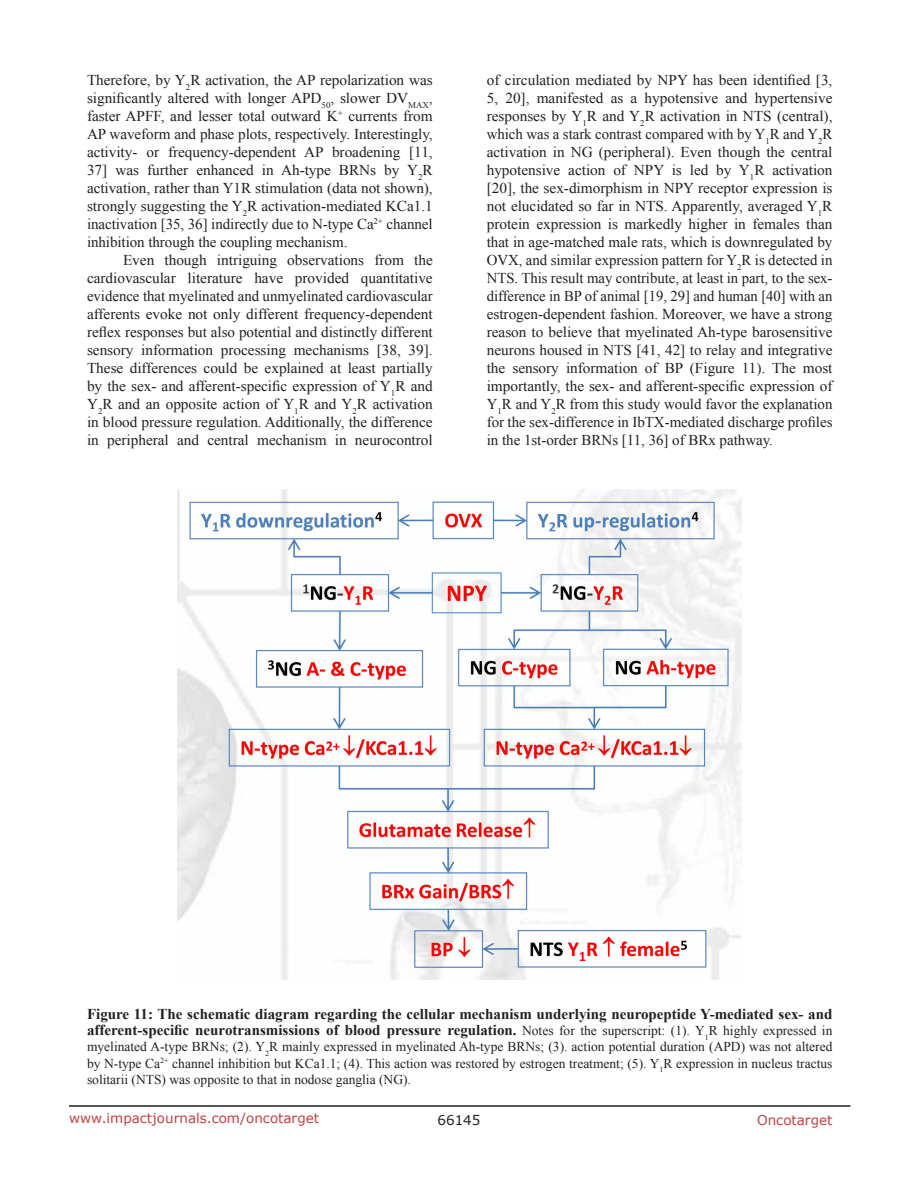
<style>
.page{position:relative;width:918px;height:1188px;background:#fff}
.page>*{position:absolute;margin:0;border:0;box-sizing:border-box;transform-origin:0 0}
.BodyText{font:15px/18px "Times New Roman";color:#231f20;text-align:justify}
.figuretext{font:700 15px/16.2px "Times New Roman";color:#231f20}
.figuretext-2{font:13.5px/16.2px "Times New Roman";color:#231f20;text-align:justify}
.t1{font:13.5px "Verdana";color:#c24141}
.t2{font:13.5px "Verdana";color:#231f20}
.s1{font-weight:400;font-size:13.5px}
</style>
<div class="page">
<hr style="left:69px;top:1105px;width:781px;height:2px;background:#231f20">
<img style="left:177px;top:489px;width:565px;height:491px">
<p class="BodyText" style="left:87px;top:71px;width:347px">Therefore, by Y<sub>2</sub>R activation, the AP repolarization was significantly altered with longer APD<sub>50</sub>, slower DV<sub>MAX</sub>, faster APFF, and lesser total outward K<sup>+</sup> currents from AP waveform and phase plots, respectively. Interestingly, activity- or frequency-dependent AP broadening [11, 37] was further enhanced in Ah-type BRNs by Y<sub>2</sub>R activation, rather than Y1R stimulation (data not shown), strongly suggesting the Y<sub>2</sub>R activation-mediated KCa1.1 inactivation [35, 36] indirectly due to N-type Ca<sup>2+</sup> channel inhibition through the coupling mechanism.</p>
<p class="BodyText" style="left:87px;top:251px;width:347px;text-indent:36px">Even though intriguing observations from the cardiovascular literature have provided quantitative evidence that myelinated and unmyelinated cardiovascular afferents evoke not only different frequency-dependent reflex responses but also potential and distinctly different sensory information processing mechanisms [38, 39].<br>These differences could be explained at least partially by the sex- and afferent-specific expression of Y<sub>1</sub>R and Y<sub>2</sub>R and an opposite action of Y<sub>1</sub>R and Y<sub>2</sub>R activation in blood pressure regulation. Additionally, the difference in peripheral and central mechanism in neurocontrol</p>
<p class="BodyText" style="left:487px;top:71px;width:347px">of circulation mediated by NPY has been identified [3, 5, 20], manifested as a hypotensive and hypertensive responses by Y<sub>1</sub>R and Y<sub>2</sub>R activation in NTS (central), which was a stark contrast compared with by Y<sub>1</sub>R and Y<sub>2</sub>R activation in NG (peripheral). Even though the central hypotensive action of NPY is led by Y<sub>1</sub>R activation [20], the sex-dimorphism in NPY receptor expression is not elucidated so far in NTS. Apparently, averaged Y<sub>1</sub>R protein expression is markedly higher in females than that in age-matched male rats, which is downregulated by OVX, and similar expression pattern for Y<sub>2</sub>R is detected in NTS. This result may contribute, at least in part, to the sex&shy;difference in BP of animal [19, 29] and human [40] with an estrogen-dependent fashion. Moreover, we have a strong reason to believe that myelinated Ah-type barosensitive neurons housed in NTS [41, 42] to relay and integrative the sensory information of BP (Figure 11). The most importantly, the sex- and afferent-specific expression of Y<sub>1</sub>R and Y<sub>2</sub>R from this study would favor the explanation for the sex-difference in IbTX-mediated discharge profiles in the 1st-order BRNs [11, 36] of BRx pathway.</p>
<p class="figuretext" style="left:87px;top:1006px;width:747px">Figure 11: The schematic diagram regarding the cellular mechanism underlying neuropeptide Y-mediated sex- and afferent-specific neurotransmissions of blood pressure regulation. <span class="s1">Notes for the superscript: (1). Y</span><sub>1</sub><span class="s1">R highly expressed in</span></p>
<p class="figuretext-2" style="left:87px;top:1039px;width:747px">myelinated A-type BRNs; (2). Y<sub>2</sub>R mainly expressed in myelinated Ah-type BRNs; (3). action potential duration (APD) was not altered by N-type Ca<sup>2+</sup> channel inhibition but KCa1.1; (4). This action was restored by estrogen treatment; (5). Y<sub>1</sub>R expression in nucleus tractus solitarii (NTS) was opposite to that in nodose ganglia (NG).</p>
<p class="t1" style="left:69px;top:1109px;width:252px">www.impactjournals.com/oncotarget</p>
<p class="t2" style="left:438px;top:1111px;width:44px">66145</p>
<p class="t1" style="left:757px;top:1111px;width:77px">Oncotarget</p>
</div>
